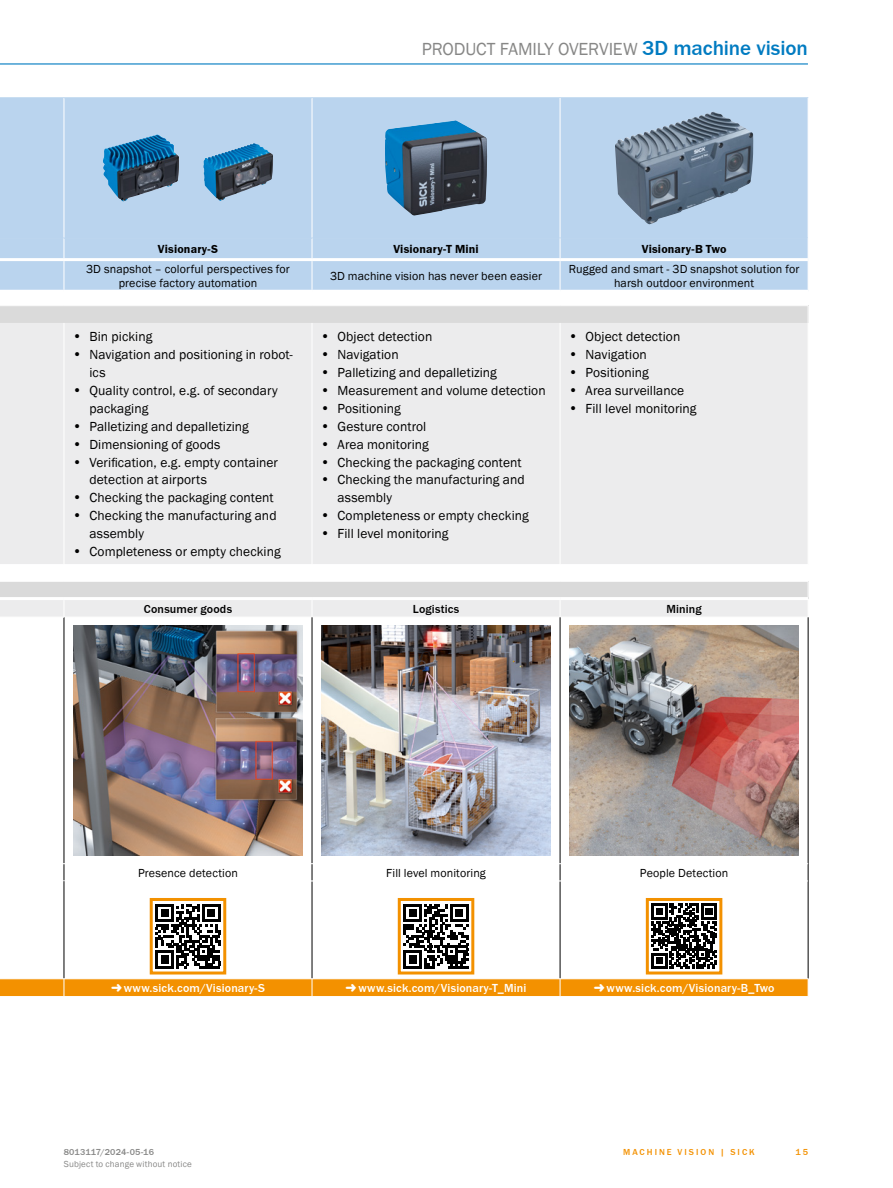
<style>
.page{position:relative;width:893px;height:1188px;background:#fff}
.page>*{position:absolute;margin:0;border:0;box-sizing:border-box;transform-origin:0 0}
.t1{font:18px "SICK Franklin";letter-spacing:-.01em;color:#878786}
.t2{font:13.5px/17.9px "SICK Franklin";letter-spacing:.005em;color:#000}
.t3{font:12px/14.4px "SICK Franklin";letter-spacing:.01em;color:#000;text-align:center}
.t4{font:500 12px "SICK Franklin";letter-spacing:.015em;color:#fff}
.t5{font:700 12px "SICK Franklin";letter-spacing:.015em;color:#000}
.t6{font:500 12px "SICK Franklin";letter-spacing:.015em;color:#000}
.t7{font:9px "SICK Franklin";letter-spacing:.02em;color:#878786}
.t8{font:500 9px "SICK Franklin";letter-spacing:.225em;color:#f39100}
.t9{font:500 9px "SICK Franklin";letter-spacing:.02em;color:#878786}
.s1{font-weight:500;font-size:21px;color:#007bc1}
.s2{font-size:14.25px}
</style>
<div class="page">
<hr style="left:0;top:63px;width:808px;height:2px;background:#007bc1">
<div style="left:0;top:99px;width:808px;height:139px;background:#bad4ee"></div>
<hr style="left:312px;top:98px;width:248px;height:1px;background:#bad4ee">
<hr style="left:560px;top:98px;width:248px;height:1px;background:#bad4ee">
<hr style="left:312px;top:98px;width:1px;height:140px;background:#fff">
<hr style="left:560px;top:98px;width:1px;height:140px;background:#fff">
<hr style="left:0;top:98px;width:64px;height:1px;background:#bad4ee">
<hr style="left:64px;top:98px;width:1px;height:140px;background:#fff">
<hr style="left:64px;top:98px;width:248px;height:1px;background:#bad4ee">
<div style="left:0;top:238px;width:808px;height:52px;background:#bad4ee"></div>
<hr style="left:64px;top:258px;width:248px;height:3px;background:#fff">
<img style="left:103px;top:135px;width:150px;height:67px">
<img style="left:385px;top:120px;width:102px;height:96px">
<img style="left:615px;top:112px;width:138px;height:112px">
<div style="left:0;top:306px;width:808px;height:17px;background:#dadada"></div>
<div style="left:0;top:323px;width:808px;height:241px;background:#ececed"></div>
<hr style="left:64px;top:323px;width:1px;height:241px;background:#fff">
<hr style="left:312px;top:323px;width:1px;height:241px;background:#fff">
<hr style="left:560px;top:323px;width:1px;height:241px;background:#fff">
<svg style="left:808px;top:306px;width:1px;height:17px"></svg>
<hr style="left:312px;top:881px;width:1px;height:98px;background:#000">
<hr style="left:560px;top:881px;width:1px;height:98px;background:#000">
<hr style="left:808px;top:881px;width:1px;height:98px;background:#000">
<hr style="left:64px;top:617px;width:1px;height:247px;background:#000">
<hr style="left:312px;top:617px;width:1px;height:247px;background:#000">
<hr style="left:560px;top:617px;width:1px;height:247px;background:#000">
<hr style="left:808px;top:617px;width:1px;height:247px;background:#000">
<svg style="left:64px;top:864px;width:1px;height:17px"></svg>
<svg style="left:312px;top:864px;width:1px;height:17px"></svg>
<svg style="left:560px;top:864px;width:1px;height:17px"></svg>
<svg style="left:808px;top:864px;width:1px;height:17px"></svg>
<hr style="left:64px;top:863px;width:248px;height:1px;background:#fff">
<hr style="left:312px;top:863px;width:248px;height:1px;background:#fff">
<hr style="left:560px;top:863px;width:248px;height:1px;background:#fff">
<hr style="left:312px;top:881px;width:248px;height:1px;background:#fff">
<hr style="left:560px;top:881px;width:248px;height:1px;background:#fff">
<hr style="left:64px;top:881px;width:1px;height:98px;background:#000">
<svg style="left:0;top:582px;width:809px;height:35px;background:#e6e6e6"></svg>
<img style="left:73px;top:626px;width:230px;height:229px">
<img style="left:321px;top:626px;width:230px;height:229px">
<img style="left:569px;top:626px;width:230px;height:229px">
<svg style="left:155px;top:904px;width:66px;height:65px"></svg>
<svg style="left:156px;top:904px;width:64px;height:65px"></svg>
<div style="left:150px;top:898px;width:76px;height:77px;border:3px solid #f39100"></div>
<svg style="left:403px;top:904px;width:66px;height:65px"></svg>
<svg style="left:404px;top:904px;width:64px;height:65px"></svg>
<div style="left:398px;top:898px;width:76px;height:77px;border:3px solid #f39100"></div>
<svg style="left:651px;top:904px;width:66px;height:65px"></svg>
<div style="left:646px;top:898px;width:76px;height:77px;border:3px solid #f39100"></div>
<svg style="left:0;top:979px;width:809px;height:18px;background:#f39912"></svg>
<h1 class="t1" style="left:422px;top:38px;width:388px">Product family overview <span class="s1">3D machine vision</span></h1>
<p class="t5" style="left:158px;top:242px;width:62px">Visionary-S</p>
<p class="t5" style="left:393px;top:242px;width:87px">Visionary-T Mini</p>
<p class="t5" style="left:642px;top:242px;width:86px">Visionary-B Two</p>
<p class="t3" style="left:86px;top:262px;width:205px">3D snapshot – colorful perspectives for precise factory automation</p>
<p class="t3" style="left:330px;top:269px;width:214px">3D machine vision has never been easier</p>
<p class="t3" style="left:569px;top:262px;width:232px">Rugged and smart - 3D snapshot solution for harsh outdoor environment</p>
<p class="t2" style="left:72px;top:328px;width:81px"><span class="s2">•</span> Bin picking</p>
<p class="t2" style="left:89px;top:346px;width:205px;text-indent:-17px"><span class="s2">•</span> Navigation and positioning in robot&shy;ics</p>
<p class="t2" style="left:89px;top:382px;width:190px;text-indent:-17px"><span class="s2">•</span> Quality control, e.g. of secondary packaging</p>
<p class="t2" style="left:72px;top:418px;width:178px"><span class="s2">•</span> Palletizing and depalletizing</p>
<p class="t2" style="left:72px;top:435px;width:150px"><span class="s2">•</span> Dimensioning of goods</p>
<p class="t2" style="left:89px;top:453px;width:190px;text-indent:-17px"><span class="s2">•</span> Verification, e.g. empty container detection at airports</p>
<p class="t2" style="left:72px;top:489px;width:203px"><span class="s2">•</span> Checking the packaging content</p>
<p class="t2" style="left:89px;top:507px;width:189px;text-indent:-17px"><span class="s2">•</span> Checking the manufacturing and assembly</p>
<p class="t2" style="left:72px;top:543px;width:210px"><span class="s2">•</span> Completeness or empty checking</p>
<p class="t2" style="left:321px;top:328px;width:113px"><span class="s2">•</span> Object detection</p>
<p class="t2" style="left:321px;top:346px;width:80px"><span class="s2">•</span> Navigation</p>
<p class="t2" style="left:321px;top:364px;width:178px"><span class="s2">•</span> Palletizing and depalletizing</p>
<p class="t2" style="left:321px;top:382px;width:227px"><span class="s2">•</span> Measurement and volume detection</p>
<p class="t2" style="left:321px;top:400px;width:82px"><span class="s2">•</span> Positioning</p>
<p class="t2" style="left:321px;top:418px;width:107px"><span class="s2">•</span> Gesture control</p>
<p class="t2" style="left:321px;top:435px;width:110px"><span class="s2">•</span> Area monitoring</p>
<p class="t2" style="left:321px;top:453px;width:203px"><span class="s2">•</span> Checking the packaging content</p>
<p class="t2" style="left:338px;top:471px;width:189px;text-indent:-17px"><span class="s2">•</span> Checking the manufacturing and assembly</p>
<p class="t2" style="left:321px;top:507px;width:210px"><span class="s2">•</span> Completeness or empty checking</p>
<p class="t2" style="left:321px;top:525px;width:130px"><span class="s2">•</span> Fill level monitoring</p>
<p class="t2" style="left:569px;top:328px;width:113px"><span class="s2">•</span> Object detection</p>
<p class="t2" style="left:569px;top:346px;width:80px"><span class="s2">•</span> Navigation</p>
<p class="t2" style="left:569px;top:364px;width:82px"><span class="s2">•</span> Positioning</p>
<p class="t2" style="left:569px;top:382px;width:117px"><span class="s2">•</span> Area surveillance</p>
<p class="t2" style="left:569px;top:400px;width:130px"><span class="s2">•</span> Fill level monitoring</p>
<p class="t6" style="left:144px;top:601px;width:90px">Consumer goods</p>
<p class="t6" style="left:413px;top:601px;width:48px">Logistics</p>
<p class="t6" style="left:666px;top:601px;width:37px">Mining</p>
<p class="t3" style="left:138px;top:866px;width:101px">Presence detection</p>
<p class="t3" style="left:386px;top:866px;width:101px">Fill level monitoring</p>
<p class="t3" style="left:640px;top:866px;width:90px">People Detection</p>
<p class="t4" style="left:124px;top:981px;width:143px">www.sick.com/Visionary-S</p>
<p class="t4" style="left:358px;top:981px;width:170px">www.sick.com/Visionary-T_Mini</p>
<p class="t4" style="left:606px;top:981px;width:169px">www.sick.com/Visionary-B_Two</p>
<p class="t9" style="left:64px;top:1146px;width:92px">8013117/2024-05-16</p>
<p class="t8" style="left:623px;top:1146px;width:114px">Machine vision | SIC</p>
<p class="t8" style="left:749px;top:1146px;width:7px">K</p>
<p class="t7" style="left:64px;top:1159px;width:130px">Subject to change without notice</p>
<p class="t8" style="left:796px;top:1146px;width:14px">15</p>
</div>
